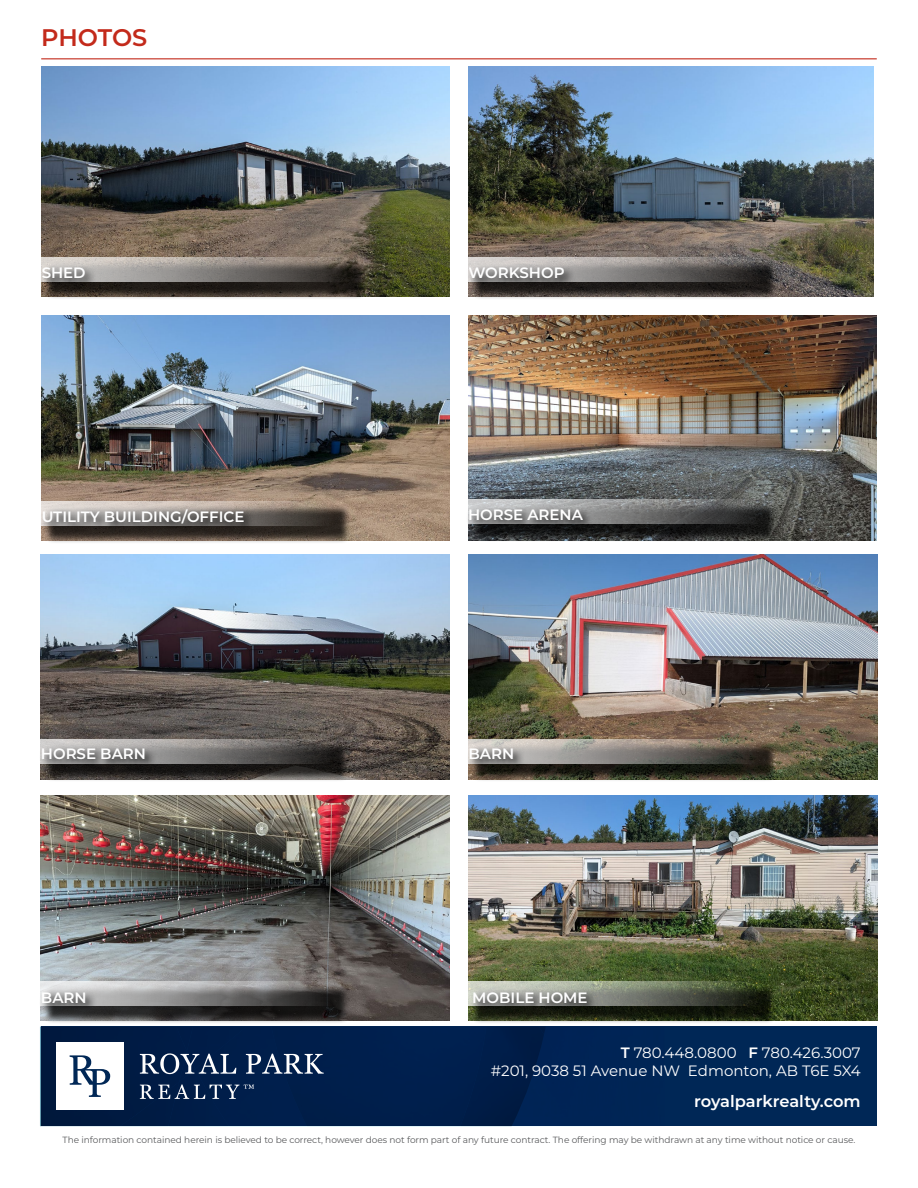
<style>
.page{position:relative;width:918px;height:1188px;background:#fff}
.page>*{position:absolute;margin:0;border:0;box-sizing:border-box;transform-origin:0 0}
.t1{font:600 24px "Montserrat";letter-spacing:-.01em;color:#c32a1b}
.t2{font:600 16.2px "Montserrat";letter-spacing:-.005em;color:#fff}
.t3{font:600 15px "Montserrat";color:#fff}
.t4{font:15px/18px "Montserrat";color:#fff;text-align:right}
.t5{font:9px "Montserrat";letter-spacing:-.005em;color:#58595b}
.s1{font-weight:600}
</style>
<div class="page">
<div style="left:41px;top:1026px;width:836px;height:100px;background:#002756"></div>
<svg style="left:539px;top:1027px;width:7px;height:8px"></svg>
<div style="left:40px;top:1027px;width:139px;height:99px;background:#001940"></div>
<img style="left:176px;top:1027px;width:11px;height:24px">
<img style="left:179px;top:1051px;width:8px;height:2px">
<div style="left:120px;top:1082px;width:48px;height:44px;background:#001b42"></div>
<img style="left:168px;top:1074px;width:27px;height:52px">
<div style="left:195px;top:1027px;width:76px;height:99px;background:#001e4a"></div>
<div style="left:271px;top:1027px;width:215px;height:99px;background:#001f4d"></div>
<svg style="left:140px;top:1053px;width:96px;height:21px"></svg>
<svg style="left:246px;top:1054px;width:78px;height:20px"></svg>
<svg style="left:140px;top:1084px;width:114px;height:15px"></svg>
<div style="left:56px;top:1042px;width:68px;height:68px;background:#fff"></div>
<svg style="left:70px;top:1055px;width:40px;height:42px"></svg>
<img style="left:41px;top:67px;width:409px;height:230px">
<hr style="left:41px;top:58px;width:836px;height:1px;background:#c32a1b">
<img style="left:468px;top:67px;width:406px;height:230px">
<img style="left:468px;top:315px;width:408px;height:225px">
<img style="left:40px;top:554px;width:410px;height:225px">
<img style="left:468px;top:554px;width:410px;height:225px">
<img style="left:41px;top:796px;width:409px;height:225px">
<img style="left:468px;top:796px;width:410px;height:225px">
<img style="left:41px;top:315px;width:409px;height:225px">
<div style="left:44px;top:260px;width:323px;height:40px;background:#000;opacity:.75"></div>
<svg style="left:41px;top:257px;width:308px;height:25px;background:#8d8783"></svg>
<svg style="left:41px;top:265px;width:56px;height:26px"></svg>
<div style="left:471px;top:260px;width:307px;height:40px;background:#000;opacity:.75"></div>
<svg style="left:468px;top:257px;width:291px;height:25px;background:#84807e"></svg>
<svg style="left:468px;top:265px;width:108px;height:26px;background:#6d6a69"></svg>
<div style="left:471px;top:502px;width:307px;height:41px;background:#000;opacity:.75"></div>
<svg style="left:468px;top:500px;width:291px;height:24px;background:#737474"></svg>
<svg style="left:468px;top:506px;width:126px;height:26px;background:#666768"></svg>
<div style="left:44px;top:503px;width:307px;height:41px;background:#000;opacity:.75"></div>
<svg style="left:41px;top:501px;width:292px;height:25px;background:#958b82"></svg>
<svg style="left:41px;top:507px;width:214px;height:28px;background:#6d6864"></svg>
<div style="left:43px;top:742px;width:307px;height:40px;background:#000;opacity:.75"></div>
<svg style="left:40px;top:739px;width:292px;height:25px;background:#787573"></svg>
<svg style="left:40px;top:745px;width:117px;height:26px;background:#706f6e"></svg>
<div style="left:43px;top:984px;width:307px;height:41px;background:#000;opacity:.75"></div>
<svg style="left:40px;top:981px;width:292px;height:25px;background:#908f8f"></svg>
<svg style="left:40px;top:989px;width:58px;height:26px;background:#7f8081"></svg>
<div style="left:470px;top:984px;width:307px;height:41px;background:#000;opacity:.75"></div>
<svg style="left:468px;top:981px;width:291px;height:25px;background:#727968"></svg>
<svg style="left:471px;top:989px;width:127px;height:26px;background:#63665e"></svg>
<div style="left:471px;top:742px;width:307px;height:40px;background:#000;opacity:.75"></div>
<svg style="left:468px;top:739px;width:291px;height:25px;background:#8a857d"></svg>
<svg style="left:468px;top:745px;width:57px;height:26px"></svg>
<h1 class="t1" style="left:41px;top:20px;width:108px">PHOTOS</h1>
<h3 class="t3" style="left:42px;top:262px;width:46px">SHED</h3>
<h3 class="t3" style="left:468px;top:262px;width:98px">WORKSHOP</h3>
<h3 class="t3" style="left:42px;top:506px;width:204px">UTILITY BUILDING/OFFICE</h3>
<h3 class="t3" style="left:468px;top:504px;width:117px">HORSE ARENA</h3>
<h3 class="t3" style="left:41px;top:743px;width:107px">HORSE BARN</h3>
<h3 class="t3" style="left:468px;top:743px;width:47px">BARN</h3>
<h3 class="t3" style="left:41px;top:987px;width:47px">BARN</h3>
<h3 class="t3" style="left:472px;top:987px;width:117px">MOBILE HOME</h3>
<h3 class="t4" style="left:491px;top:1044px;width:371px"><span class="s1">T</span> 780.448.0800 <span class="s1">F</span> 780.426.3007<br>#201, 9038 51 Avenue NW Edmonton, AB T6E 5X4</h3>
<h2 class="t2" style="left:694px;top:1090px;width:168px">royalparkrealty.com</h2>
<p class="t5" style="left:63px;top:1133px;width:794px">The information contained herein is believed to be correct, however does not form part of any future contract. The offering may be withdrawn at any time without notice or cause.</p>
</div>
